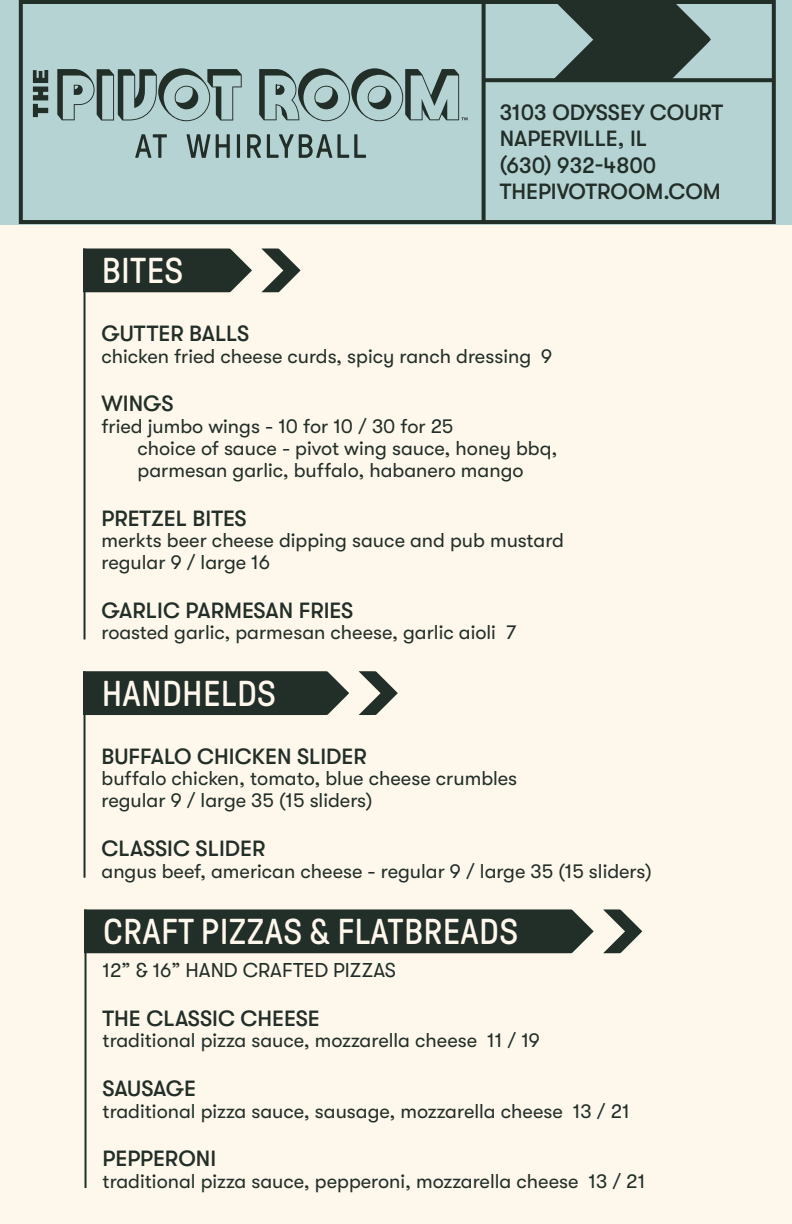
<style>
.page{position:relative;width:792px;height:1224px;background:#fef7ec}
.page>*{position:absolute;margin:0;border:0;box-sizing:border-box;transform-origin:0 0}
.Section_Titles{font:36px "GT Pressura";letter-spacing:.01em;color:#fef7ec}
.Dish_Titles{font:500 22px/26.4px "GT Walsheim";color:#222e28}
.Dish_Descriptions{font:20px/22px "GT Walsheim";color:#222e28}
</style>
<div class="page">
<div style="left:0;top:0;width:792px;height:224px;background:#b6d3d4"></div>
<div style="left:19px;top:0;width:757px;height:224px;border:4px solid #222e28"></div>
<svg style="left:550px;top:1px;width:161px;height:77px"></svg>
<svg style="left:33px;top:70px;width:15px;height:47px"></svg>
<svg style="left:57px;top:68px;width:185px;height:53px"></svg>
<svg style="left:259px;top:68px;width:209px;height:53px"></svg>
<svg style="left:135px;top:134px;width:231px;height:24px"></svg>
<svg style="left:482px;top:2px;width:4px;height:220px"></svg>
<hr style="left:484px;top:78px;width:289px;height:4px;background:#222e28">
<hr style="left:84px;top:248px;width:2px;height:391px;background:#222e28">
<hr style="left:84px;top:671px;width:2px;height:207px;background:#222e28">
<svg style="left:359px;top:671px;width:39px;height:44px"></svg>
<div style="left:84px;top:671px;width:265px;height:44px;background:#222e28"></div>
<hr style="left:85px;top:909px;width:2px;height:279px;background:#222e28">
<svg style="left:603px;top:909px;width:39px;height:44px"></svg>
<div style="left:85px;top:909px;width:509px;height:44px;background:#222e28"></div>
<svg style="left:261px;top:248px;width:40px;height:44px"></svg>
<svg style="left:86px;top:249px;width:166px;height:43px;background:#303a34"></svg>
<p class="Section_Titles" style="left:102px;top:252px;width:83px">BITES</p>
<p class="Dish_Titles" style="left:500px;top:99px;width:225px">3103 ODYSSEY COURT</p>
<p class="Dish_Titles" style="left:500px;top:126px;width:149px">NAPERVILLE, IL</p>
<p class="Dish_Titles" style="left:500px;top:152px;width:223px">(630) 932-4800<br>THEPIVOTROOM.COM</p>
<p class="Dish_Titles" style="left:102px;top:320px;width:149px">GUTTER BALLS</p>
<p class="Dish_Descriptions" style="left:102px;top:345px;width:452px">chicken fried cheese curds, spicy ranch dressing 9</p>
<p class="Dish_Titles" style="left:102px;top:391px;width:74px">WINGS</p>
<p class="Dish_Descriptions" style="left:138px;top:415px;width:421px;text-indent:-36px">fried jumbo wings - 10 for 10 / 30 for 25<br>choice of sauce - pivot wing sauce, honey bbq, parmesan garlic, buffalo, habanero mango</p>
<p class="Dish_Titles" style="left:102px;top:505px;width:147px">PRETZEL BITES</p>
<p class="Dish_Descriptions" style="left:102px;top:529px;width:464px">merkts beer cheese dipping sauce and pub mustard regular 9 / large 16</p>
<p class="Dish_Titles" style="left:102px;top:597px;width:253px">GARLIC PARMESAN FRIES</p>
<p class="Dish_Descriptions" style="left:102px;top:622px;width:416px">roasted garlic, parmesan cheese, garlic aioli 7</p>
<p class="Section_Titles" style="left:102px;top:675px;width:176px">HANDHELDS</p>
<p class="Dish_Titles" style="left:102px;top:743px;width:267px">BUFFALO CHICKEN SLIDER</p>
<p class="Dish_Descriptions" style="left:102px;top:768px;width:417px">buffalo chicken, tomato, blue cheese crumbles regular 9 / large 35 (15 sliders)</p>
<p class="Dish_Titles" style="left:102px;top:835px;width:165px">CLASSIC SLIDER</p>
<p class="Dish_Descriptions" style="left:102px;top:860px;width:552px">angus beef, american cheese - regular 9 / large 35 (15 sliders)</p>
<p class="Section_Titles" style="left:103px;top:913px;width:417px">CRAFT PIZZAS &amp; FLATBREADS</p>
<p class="Dish_Descriptions" style="left:103px;top:959px;width:295px">12” &amp; 16” HAND CRAFTED PIZZAS</p>
<p class="Dish_Titles" style="left:103px;top:1005px;width:219px">THE CLASSIC CHEESE</p>
<p class="Dish_Descriptions" style="left:103px;top:1030px;width:439px">traditional pizza sauce, mozzarella cheese 11 / 19</p>
<p class="Dish_Titles" style="left:103px;top:1075px;width:95px">SAUSAGE</p>
<p class="Dish_Descriptions" style="left:103px;top:1100px;width:529px">traditional pizza sauce, sausage, mozzarella cheese 13 / 21</p>
<p class="Dish_Titles" style="left:103px;top:1146px;width:115px">PEPPERONI</p>
<p class="Dish_Descriptions" style="left:103px;top:1170px;width:544px">traditional pizza sauce, pepperoni, mozzarella cheese 13 / 21</p>
</div>
